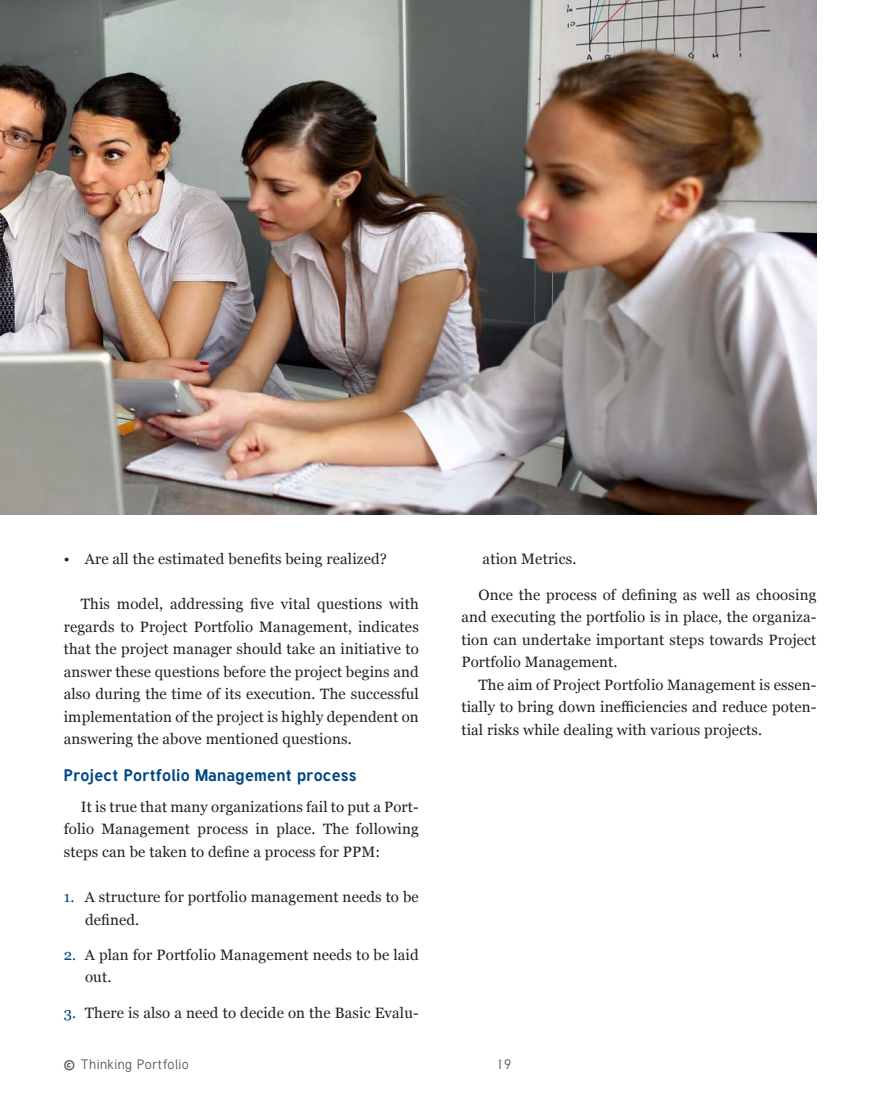
<style>
.page{position:relative;width:893px;height:1106px;background:#fff}
.page>*{position:absolute;margin:0;border:0;box-sizing:border-box;transform-origin:0 0}
.t1{font:700 16.5px "Tuffy";letter-spacing:.02em;color:#004684}
.t2{font:15px/22.5px "Georgia";letter-spacing:.01em;color:#231f20;text-align:justify}
.t3{font:13.5px "Tuffy";letter-spacing:.04em;color:#5f5f62}
.s1{color:#004684}
.s2{font-size:24px}
</style>
<div class="page">
<img style="left:0;top:0;width:816px;height:514px">
<p class="t2" style="left:64px;top:547px;width:325px">• Are all the estimated benefits being realized?</p>
<p class="t2" style="left:64px;top:592px;width:357px;text-indent:17px">This model, addressing five vital questions with regards to Project Portfolio Management, indicates that the project manager should take an initiative to answer these questions before the project begins and also during the time of its execution. The successful implementation of the project is highly dependent on answering the above mentioned questions.</p>
<p class="t1" style="left:64px;top:764px;width:294px">Project Portfolio Management process</p>
<p class="t2" style="left:64px;top:795px;width:357px;text-indent:17px">It is true that many organizations fail to put a Port&shy;folio Management process in place. The following steps can be taken to define a process for PPM:</p>
<p class="t2" style="left:85px;top:885px;width:335px;text-indent:-21px"><span class="s1">1.</span> A structure for portfolio management needs to be defined.</p>
<p class="t2" style="left:85px;top:942px;width:335px;text-indent:-21px"><span class="s1">2.</span> A plan for Portfolio Management needs to be laid out.</p>
<p class="t2" style="left:64px;top:1000px;width:357px"><span class="s1">3.</span> There is also a need to decide on the Basic Evalu-</p>
<p class="t2" style="left:483px;top:547px;width:95px">ation Metrics.</p>
<p class="t2" style="left:461px;top:582px;width:357px;text-indent:17px">Once the process of defining as well as choosing and executing the portfolio is in place, the organiza&shy;tion can undertake important steps towards Project Portfolio Management.</p>
<p class="t2" style="left:461px;top:672px;width:357px;text-indent:17px">The aim of Project Portfolio Management is essen&shy;tially to bring down inefficiencies and reduce poten&shy;tial risks while dealing with various projects.</p>
<p class="t3" style="left:64px;top:1056px;width:127px"><span class="s2">©</span> Thinking Portfolio</p>
<p class="t3" style="left:496px;top:1056px;width:17px">19</p>
</div>
